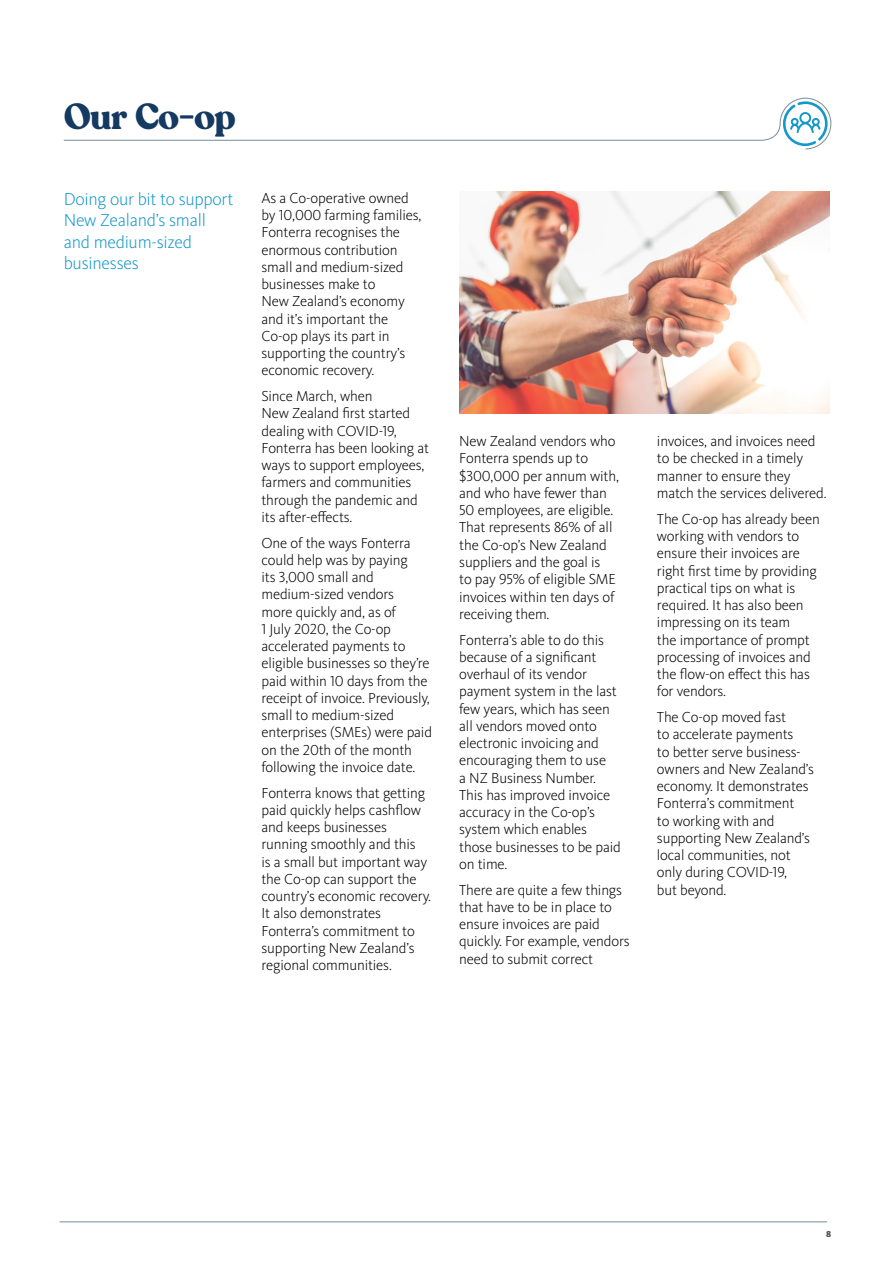
<style>
.page{position:relative;width:893px;height:1263px;background:#fff}
.page>*{position:absolute;margin:0;border:0;box-sizing:border-box;transform-origin:0 0}
.t1{font:700 36px "Recoleta Alt";letter-spacing:-.025em;color:#143a62}
.t2{font:300 18px/21.3px "Kievit OT";letter-spacing:-.015em;color:#1498cb}
.t3{font:300 15px/17.2px "Kievit OT";letter-spacing:-.01em;color:#000}
.t4{font:900 9px "Kievit OT";color:#58595b}
</style>
<div class="page">
<svg style="left:63px;top:97px;width:769px;height:53px"></svg>
<hr style="left:60px;top:1221px;width:767px;height:1px;background:#768d99">
<img style="left:459px;top:191px;width:370px;height:223px">
<h1 class="t1" style="left:64px;top:93px;width:174px">Our Co-op</h1>
<p class="t2" style="left:64px;top:189px;width:171px">Doing our bit to support<br>New Zealand’s small and medium-sized businesses</p>
<p class="t3" style="left:261px;top:189px;width:161px">As a Co-operative owned by 10,000 farming families,<br>Fonterra recognises the enormous contribution small and medium-sized businesses make to<br>New Zealand’s economy and it’s important the<br>Co-op plays its part in supporting the country’s economic recovery.</p>
<p class="t3" style="left:261px;top:388px;width:169px">Since March, when<br>New Zealand first started dealing with COVID-19,<br>Fonterra has been looking at ways to support employees, farmers and communities through the pandemic and its after-effects.</p>
<p class="t3" style="left:261px;top:534px;width:172px">One of the ways Fonterra could help was by paying<br>its 3,000 small and medium‑sized vendors<br>more quickly and, as of<br>1 July 2020, the Co-op accelerated payments to eligible businesses so they’re paid within 10 days from the receipt of invoice. Previously, small to medium-sized enterprises (SMEs) were paid on the 20th of the month following the invoice date.</p>
<p class="t3" style="left:261px;top:784px;width:171px">Fonterra knows that getting paid quickly helps cashflow and keeps businesses running smoothly and this<br>is a small but important way the Co-op can support the country’s economic recovery.<br>It also demonstrates<br>Fonterra’s commitment to supporting New Zealand’s regional communities.</p>
<p class="t3" style="left:459px;top:433px;width:161px">New Zealand vendors who<br>Fonterra spends up to $300,000 per annum with, and who have fewer than<br>50 employees, are eligible.<br>That represents 86% of all the Co-op’s New Zealand suppliers and the goal is<br>to pay 95% of eligible SME invoices within ten days of receiving them.</p>
<p class="t3" style="left:459px;top:631px;width:163px">Fonterra’s able to do this because of a significant overhaul of its vendor payment system in the last few years, which has seen all vendors moved onto electronic invoicing and encouraging them to use<br>a NZ Business Number.<br>This has improved invoice accuracy in the Co-op’s system which enables those businesses to be paid on time.</p>
<p class="t3" style="left:459px;top:881px;width:172px">There are quite a few things that have to be in place to ensure invoices are paid quickly. For example, vendors need to submit correct</p>
<p class="t3" style="left:657px;top:433px;width:171px">invoices, and invoices need to be checked in a timely manner to ensure they match the services delivered.</p>
<p class="t3" style="left:657px;top:510px;width:164px">The Co-op has already been working with vendors to ensure their invoices are right first time by providing practical tips on what is required. It has also been impressing on its team<br>the importance of prompt processing of invoices and the flow-on effect this has for vendors.</p>
<p class="t3" style="left:657px;top:709px;width:159px">The Co-op moved fast<br>to accelerate payments<br>to better serve business&shy;owners and New Zealand’s economy. It demonstrates<br>Fonterra’s commitment<br>to working with and supporting New Zealand’s local communities, not only during COVID-19,<br>but beyond.</p>
<p class="t4" style="left:826px;top:1228px;width:7px">8</p>
</div>
